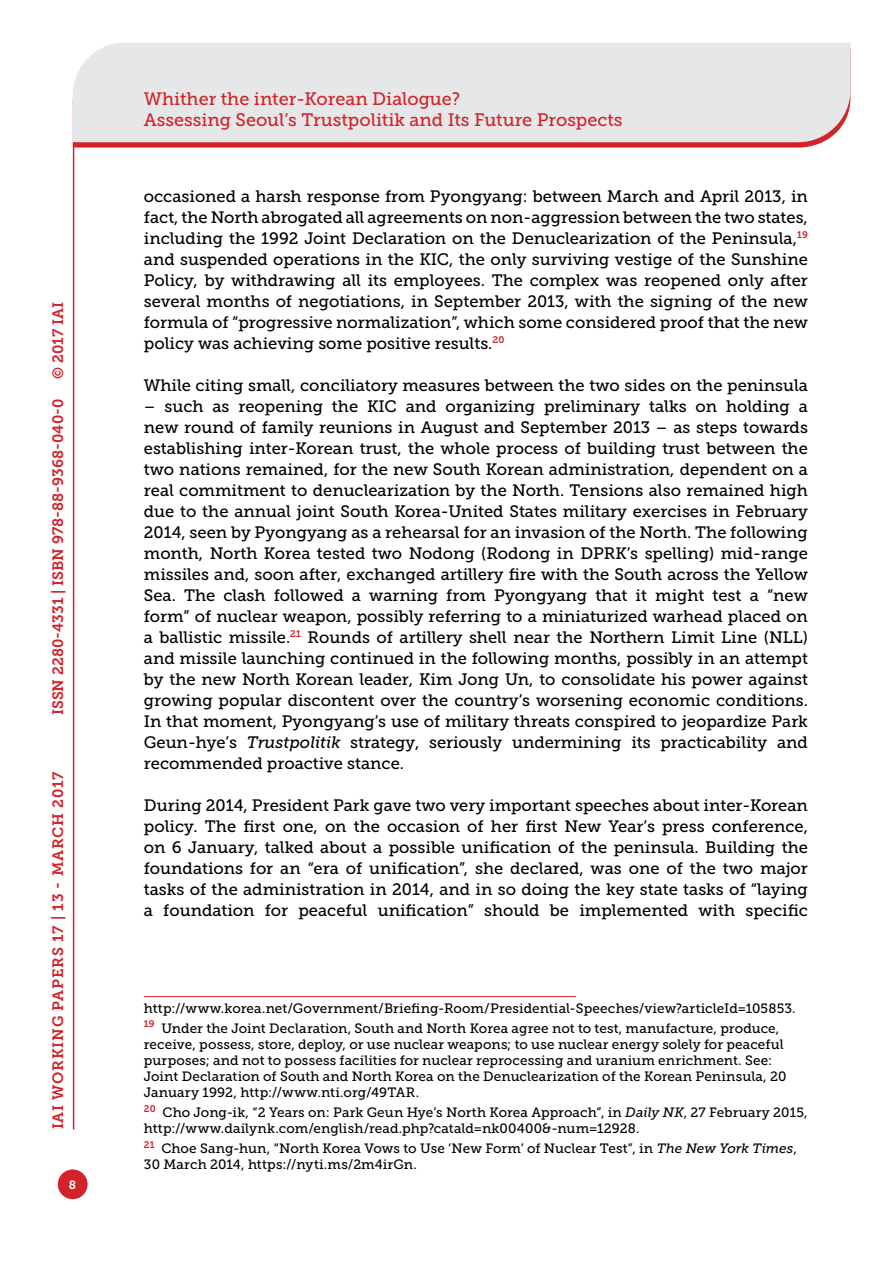
<style>
.page{position:relative;width:893px;height:1263px;background:#fff}
.page>*{position:absolute;margin:0;border:0;box-sizing:border-box;transform-origin:0 0}
.t1{font:18px/21.6px "Museo Slab 500";color:#d2232a}
.t2{font:16.5px/21px "Museo Slab 500";color:#000;text-align:justify}
.t3{font:15px "Museo Slab 700";color:#d2232a}
.t4{font:15px "Museo Slab 700";letter-spacing:.05em;color:#d2232a}
.t5{font:13.5px/16.2px "Museo Slab 500";letter-spacing:.005em;color:#000}
.t6{font:12px "Museo Slab 700";color:#fff}
.s1{font-style:italic}
</style>
<div class="page">
<svg style="left:74px;top:142px;width:749px;height:6px;background:#d63d43"></svg>
<div style="left:73px;top:43px;width:777px;height:99px;background:#e6e7e8"></div>
<div style="left:58px;top:1169px;width:30px;height:30px;background:#d2232a;border-radius:50%"></div>
<hr style="left:73px;top:142px;width:1px;height:987px;background:#d2232a">
<hr style="left:144px;top:996px;width:432px;height:1px;background:#d2232a">
<p class="t3" style="left:50px;top:379px;width:78px;rotate:-90deg">© 2017 IAI</p>
<p class="t3" style="left:49px;top:715px;width:318px;rotate:-90deg">ISSN 2280-4331 | ISBN 978-88-9368-040-0</p>
<p class="t4" style="left:50px;top:1129px;width:359px;rotate:-90deg">IAI WORKING PAPERS 17 | 13 - MARCH 2017</p>
<p class="t6" style="left:69px;top:1178px;width:9px">8</p>
<p class="t1" style="left:144px;top:88px;width:480px">Whither the inter-Korean Dialogue?<br>Assessing Seoul’s Trustpolitik and Its Future Prospects</p>
<p class="t2" style="left:144px;top:186px;width:666px">occasioned a harsh response from Pyongyang: between March and April 2013, in fact, the North abrogated all agreements on non-aggression between the two states, including the 1992 Joint Declaration on the Denuclearization of the Peninsula,<sup>19 </sup>and suspended operations in the KIC, the only surviving vestige of the Sunshine Policy, by withdrawing all its employees. The complex was reopened only after several months of negotiations, in September 2013, with the signing of the new formula of “progressive normalization”, which some considered proof that the new policy was achieving some positive results.<sup>20</sup></p>
<p class="t2" style="left:144px;top:375px;width:666px">While citing small, conciliatory measures between the two sides on the peninsula</p>
<p class="t2" style="left:144px;top:396px;width:666px">– such as reopening the KIC and organizing preliminary talks on holding a new round of family reunions in August and September 2013 – as steps towards establishing inter-Korean trust, the whole process of building trust between the two nations remained, for the new South Korean administration, dependent on a real commitment to denuclearization by the North. Tensions also remained high due to the annual joint South Korea-United States military exercises in February 2014, seen by Pyongyang as a rehearsal for an invasion of the North. The following month, North Korea tested two Nodong (Rodong in DPRK’s spelling) mid-range missiles and, soon after, exchanged artillery fire with the South across the Yellow Sea. The clash followed a warning from Pyongyang that it might test a “new form” of nuclear weapon, possibly referring to a miniaturized warhead placed on a ballistic missile.<sup>21</sup> Rounds of artillery shell near the Northern Limit Line (NLL) and missile launching continued in the following months, possibly in an attempt by the new North Korean leader, Kim Jong Un, to consolidate his power against growing popular discontent over the country’s worsening economic conditions.<br>In that moment, Pyongyang’s use of military threats conspired to jeopardize Park Geun-hye’s <span class="s1">Trustpolitik</span> strategy, seriously undermining its practicability and recommended proactive stance.</p>
<p class="t2" style="left:144px;top:795px;width:666px">During 2014, President Park gave two very important speeches about inter-Korean policy. The first one, on the occasion of her first New Year’s press conference, on 6 January, talked about a possible unification of the peninsula. Building the foundations for an “era of unification”, she declared, was one of the two major tasks of the administration in 2014, and in so doing the key state tasks of “laying a foundation for peaceful unification” should be implemented with specific</p>
<p class="t5" style="left:144px;top:998px;width:653px;line-height:19.8px">http://www.korea.net/Government/Briefing-Room/Presidential-Speeches/view?articleId=105853.<br><sup>19</sup> Under the Joint Declaration, South and North Korea agree not to test, manufacture, produce,</p>
<p class="t5" style="left:144px;top:1036px;width:644px">receive, possess, store, deploy, or use nuclear weapons; to use nuclear energy solely for peaceful purposes; and not to possess facilities for nuclear reprocessing and uranium enrichment. See:<br>Joint Declaration of South and North Korea on the Denuclearization of the Korean Peninsula, 20<br>January 1992, http://www.nti.org/49TAR.</p>
<p class="t5" style="left:144px;top:1104px;width:665px"><sup>20</sup> Cho Jong-ik, “2 Years on: Park Geun Hye’s North Korea Approach”, in <span class="s1">Daily NK</span>, 27 February 2015, http://www.dailynk.com/english/read.php?catald=nk00400&amp;-num=12928.</p>
<p class="t5" style="left:144px;top:1140px;width:654px"><sup>21</sup> Choe Sang-hun, “North Korea Vows to Use ‘New Form’ of Nuclear Test”, in <span class="s1">The New York Times</span>,<br>30 March 2014, https://nyti.ms/2m4irGn.</p>
</div>
